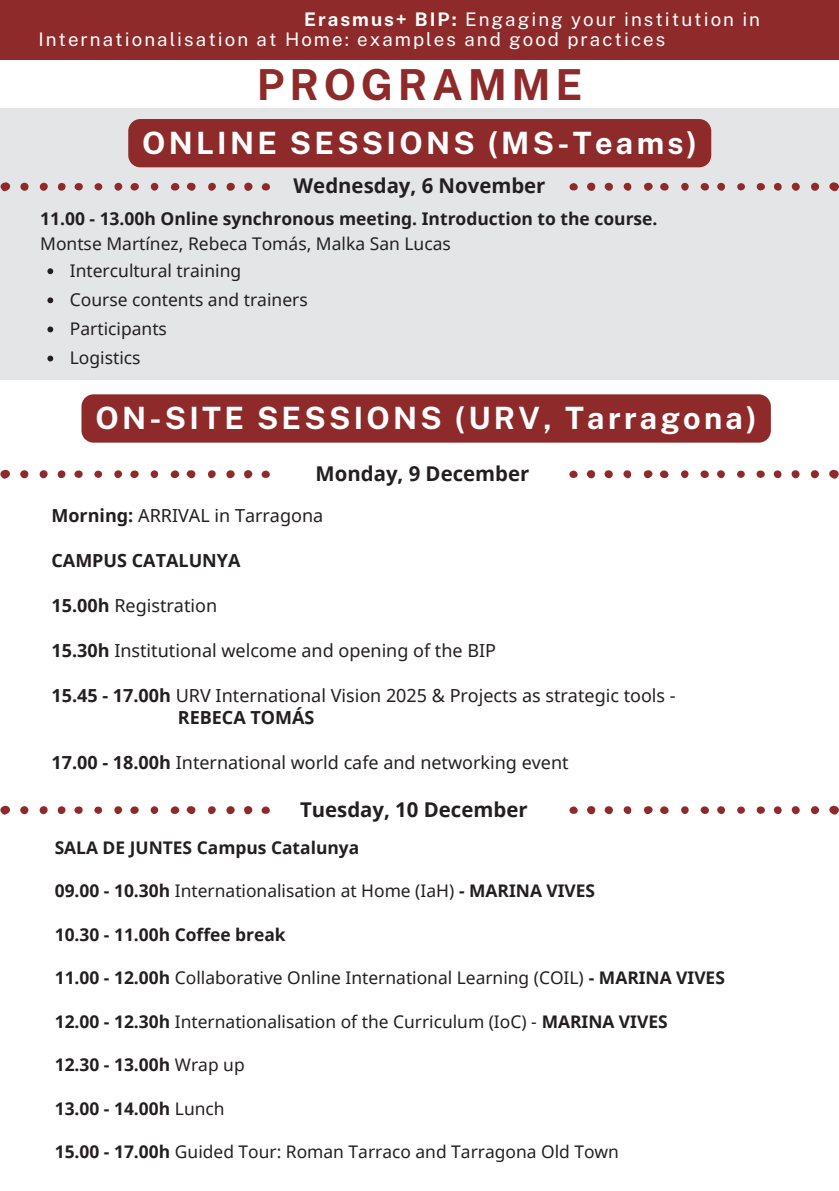
<style>
.page{position:relative;width:839px;height:1191px;background:#fff}
.page>*{position:absolute;margin:0;border:0;box-sizing:border-box;transform-origin:0 0}
.t1{font:700 42.8px "Public Sans";letter-spacing:.105em;color:#8f2a2b}
.t2{font:700 30.8px "Public Sans";letter-spacing:.105em;color:#fff}
.t3{font:700 20.4px "Noto Sans";color:#231f20}
.t4{font:18.8px/19.6px "Public Sans";letter-spacing:.105em;color:#fff}
.t5{font:18px "Noto Sans";color:#231f20}
.t6{font:700 18px "Noto Sans";color:#231f20}
.t7{font:17.4px "Noto Sans";color:#231f20}
.t8{font:700 17.4px "Noto Sans";color:#231f20}
.s1{font-weight:700}
.s2{font-weight:400}
</style>
<div class="page">
<div style="left:0;top:0;width:838px;height:60px;background:#8f2a2b"></div>
<div style="left:0;top:108px;width:838px;height:271px;background:#e4e5e6"></div>
<svg style="left:0;top:182px;width:10px;height:9px"></svg>
<svg style="left:187px;top:183px;width:9px;height:8px"></svg>
<div style="left:244px;top:183px;width:8px;height:8px;background:#8f2a2b;border-radius:50%"></div>
<div style="left:226px;top:183px;width:9px;height:8px;background:#8f2a2b;border-radius:50%"></div>
<div style="left:20px;top:183px;width:8px;height:8px;background:#8f2a2b;border-radius:50%"></div>
<svg style="left:170px;top:183px;width:9px;height:8px"></svg>
<div style="left:40px;top:183px;width:8px;height:8px;background:#8f2a2b;border-radius:50%"></div>
<div style="left:130px;top:183px;width:9px;height:8px;background:#8f2a2b;border-radius:50%"></div>
<svg style="left:74px;top:183px;width:9px;height:8px"></svg>
<div style="left:208px;top:183px;width:8px;height:8px;background:#8f2a2b;border-radius:50%"></div>
<svg style="left:262px;top:183px;width:8px;height:8px"></svg>
<div style="left:114px;top:183px;width:8px;height:8px;background:#8f2a2b;border-radius:50%"></div>
<div style="left:58px;top:183px;width:8px;height:8px;background:#8f2a2b;border-radius:50%"></div>
<svg style="left:151px;top:183px;width:7px;height:8px"></svg>
<div style="left:94px;top:183px;width:8px;height:7px;background:#8f2a2b;border-radius:50%"></div>
<svg style="left:829px;top:182px;width:9px;height:9px"></svg>
<svg style="left:644px;top:183px;width:8px;height:8px"></svg>
<div style="left:587px;top:183px;width:8px;height:8px;background:#8f2a2b;border-radius:50%"></div>
<div style="left:604px;top:183px;width:9px;height:8px;background:#8f2a2b;border-radius:50%"></div>
<div style="left:811px;top:183px;width:8px;height:8px;background:#8f2a2b;border-radius:50%"></div>
<svg style="left:660px;top:183px;width:9px;height:8px"></svg>
<div style="left:791px;top:183px;width:8px;height:8px;background:#8f2a2b;border-radius:50%"></div>
<div style="left:700px;top:183px;width:9px;height:8px;background:#8f2a2b;border-radius:50%"></div>
<svg style="left:756px;top:183px;width:9px;height:8px"></svg>
<div style="left:623px;top:183px;width:8px;height:8px;background:#8f2a2b;border-radius:50%"></div>
<svg style="left:569px;top:183px;width:9px;height:8px"></svg>
<div style="left:717px;top:183px;width:8px;height:8px;background:#8f2a2b;border-radius:50%"></div>
<svg style="left:773px;top:183px;width:8px;height:8px"></svg>
<svg style="left:681px;top:183px;width:7px;height:8px"></svg>
<div style="left:737px;top:183px;width:8px;height:7px;background:#8f2a2b;border-radius:50%"></div>
<svg style="left:47px;top:268px;width:6px;height:6px"></svg>
<svg style="left:47px;top:297px;width:6px;height:6px"></svg>
<svg style="left:47px;top:327px;width:6px;height:5px"></svg>
<svg style="left:47px;top:356px;width:6px;height:5px"></svg>
<div style="left:128px;top:119px;width:583px;height:48px;background:#8f2a2b"></div>
<svg style="left:0;top:470px;width:10px;height:9px"></svg>
<svg style="left:186px;top:470px;width:10px;height:8px"></svg>
<div style="left:244px;top:470px;width:8px;height:8px;background:#8f2a2b;border-radius:50%"></div>
<div style="left:226px;top:470px;width:9px;height:8px;background:#8f2a2b;border-radius:50%"></div>
<div style="left:20px;top:470px;width:8px;height:8px;background:#8f2a2b;border-radius:50%"></div>
<svg style="left:170px;top:470px;width:9px;height:8px"></svg>
<div style="left:40px;top:470px;width:8px;height:8px;background:#8f2a2b;border-radius:50%"></div>
<div style="left:130px;top:470px;width:9px;height:8px;background:#8f2a2b;border-radius:50%"></div>
<svg style="left:74px;top:471px;width:9px;height:7px"></svg>
<div style="left:208px;top:470px;width:8px;height:8px;background:#8f2a2b;border-radius:50%"></div>
<svg style="left:261px;top:471px;width:9px;height:7px"></svg>
<div style="left:114px;top:470px;width:8px;height:8px;background:#8f2a2b;border-radius:50%"></div>
<div style="left:58px;top:470px;width:8px;height:8px;background:#8f2a2b;border-radius:50%"></div>
<svg style="left:151px;top:470px;width:7px;height:8px"></svg>
<div style="left:94px;top:471px;width:8px;height:7px;background:#8f2a2b;border-radius:50%"></div>
<svg style="left:829px;top:470px;width:9px;height:9px"></svg>
<svg style="left:643px;top:470px;width:9px;height:8px"></svg>
<div style="left:587px;top:470px;width:8px;height:8px;background:#8f2a2b;border-radius:50%"></div>
<div style="left:604px;top:470px;width:8px;height:8px;background:#8f2a2b;border-radius:50%"></div>
<div style="left:810px;top:470px;width:8px;height:8px;background:#8f2a2b;border-radius:50%"></div>
<svg style="left:660px;top:470px;width:9px;height:8px"></svg>
<div style="left:791px;top:470px;width:8px;height:8px;background:#8f2a2b;border-radius:50%"></div>
<div style="left:700px;top:470px;width:8px;height:8px;background:#8f2a2b;border-radius:50%"></div>
<svg style="left:756px;top:471px;width:9px;height:7px"></svg>
<div style="left:623px;top:470px;width:8px;height:8px;background:#8f2a2b;border-radius:50%"></div>
<svg style="left:569px;top:471px;width:8px;height:7px"></svg>
<div style="left:717px;top:470px;width:7px;height:8px;background:#8f2a2b;border-radius:50%"></div>
<div style="left:773px;top:470px;width:8px;height:8px;background:#8f2a2b;border-radius:50%"></div>
<svg style="left:681px;top:470px;width:7px;height:8px"></svg>
<div style="left:737px;top:471px;width:7px;height:7px;background:#8f2a2b;border-radius:50%"></div>
<div style="left:81px;top:394px;width:689px;height:49px;background:#8f2a2b"></div>
<svg style="left:0;top:806px;width:10px;height:9px"></svg>
<svg style="left:186px;top:806px;width:10px;height:8px"></svg>
<div style="left:244px;top:806px;width:8px;height:8px;background:#8f2a2b;border-radius:50%"></div>
<div style="left:226px;top:806px;width:9px;height:8px;background:#8f2a2b;border-radius:50%"></div>
<div style="left:20px;top:806px;width:8px;height:8px;background:#8f2a2b;border-radius:50%"></div>
<svg style="left:170px;top:806px;width:9px;height:8px"></svg>
<div style="left:40px;top:806px;width:8px;height:8px;background:#8f2a2b;border-radius:50%"></div>
<div style="left:130px;top:806px;width:9px;height:8px;background:#8f2a2b;border-radius:50%"></div>
<svg style="left:74px;top:806px;width:9px;height:8px"></svg>
<div style="left:208px;top:806px;width:8px;height:8px;background:#8f2a2b;border-radius:50%"></div>
<svg style="left:261px;top:807px;width:9px;height:7px"></svg>
<div style="left:114px;top:806px;width:8px;height:8px;background:#8f2a2b;border-radius:50%"></div>
<div style="left:58px;top:806px;width:8px;height:8px;background:#8f2a2b;border-radius:50%"></div>
<svg style="left:151px;top:806px;width:7px;height:8px"></svg>
<div style="left:94px;top:807px;width:8px;height:7px;background:#8f2a2b;border-radius:50%"></div>
<svg style="left:829px;top:806px;width:9px;height:9px"></svg>
<svg style="left:644px;top:806px;width:8px;height:8px"></svg>
<div style="left:587px;top:806px;width:8px;height:8px;background:#8f2a2b;border-radius:50%"></div>
<div style="left:604px;top:806px;width:9px;height:8px;background:#8f2a2b;border-radius:50%"></div>
<div style="left:811px;top:806px;width:8px;height:8px;background:#8f2a2b;border-radius:50%"></div>
<svg style="left:660px;top:806px;width:9px;height:8px"></svg>
<div style="left:791px;top:806px;width:8px;height:8px;background:#8f2a2b;border-radius:50%"></div>
<div style="left:700px;top:806px;width:9px;height:8px;background:#8f2a2b;border-radius:50%"></div>
<svg style="left:756px;top:806px;width:9px;height:8px"></svg>
<div style="left:623px;top:806px;width:8px;height:8px;background:#8f2a2b;border-radius:50%"></div>
<svg style="left:569px;top:807px;width:8px;height:7px"></svg>
<div style="left:717px;top:806px;width:8px;height:8px;background:#8f2a2b;border-radius:50%"></div>
<div style="left:773px;top:806px;width:8px;height:8px;background:#8f2a2b;border-radius:50%"></div>
<svg style="left:681px;top:806px;width:7px;height:8px"></svg>
<div style="left:737px;top:807px;width:8px;height:7px;background:#8f2a2b;border-radius:50%"></div>
<h4 class="t4" style="left:38px;top:10px;width:723px;text-indent:266px"><span class="s1">Erasmus+ BIP:</span> Engaging your institution in<br>Internationalisation at Home: examples and good practices</h4>
<p class="t1" style="left:257px;top:59px;width:327px">PROGRAMME</p>
<p class="t2" style="left:142px;top:124px;width:556px">ONLINE SESSIONS (MS-Teams)</p>
<h3 class="t3" style="left:293px;top:172px;width:253px">Wednesday, 6 November</h3>
<h1 class="t8" style="left:40px;top:206px;width:619px">11.00 - 13.00h Online synchronous meeting. Introduction to the course.</h1>
<h2 class="t7" style="left:40px;top:231px;width:412px">Montse Martínez, Rebeca Tomás, Malka San Lucas</h2>
<p class="t7" style="left:70px;top:258px;width:173px">Intercultural training</p>
<p class="t7" style="left:70px;top:288px;width:239px">Course contents and trainers</p>
<p class="t7" style="left:70px;top:317px;width:99px">Participants</p>
<p class="t7" style="left:70px;top:346px;width:72px">Logistics</p>
<p class="t2" style="left:95px;top:400px;width:663px">ON-SITE SESSIONS (URV, Tarragona)</p>
<h5 class="t3" style="left:315px;top:459px;width:215px">Monday, 9 December</h5>
<p class="t5" style="left:51px;top:502px;width:273px"><span class="s1">Morning:</span> ARRIVAL in Tarragona</p>
<p class="t6" style="left:51px;top:547px;width:190px">CAMPUS CATALUNYA</p>
<h2 class="t5" style="left:51px;top:592px;width:167px"><span class="s1">15.00h</span> Registration</h2>
<h3 class="t5" style="left:51px;top:637px;width:446px"><span class="s1">15.30h</span> Institutional welcome and opening of the BIP</h3>
<p class="t5" style="left:51px;top:682px;width:625px"><span class="s1">15.45 - 17.00h</span> URV International Vision 2025 &amp; Projects as strategic tools -</p>
<p class="t6" style="left:178px;top:705px;width:138px">REBECA TOMÁS</p>
<p class="t5" style="left:51px;top:750px;width:518px"><span class="s1">17.00 - 18.00h</span> International world cafe and networking event</p>
<p class="t3" style="left:300px;top:795px;width:229px">Tuesday, 10 December</p>
<p class="t8" style="left:55px;top:835px;width:306px">SALA DE JUNTES Campus Catalunya</p>
<p class="t7" style="left:55px;top:879px;width:542px"><span class="s1">09.00 - 10.30h</span> Internationalisation at Home (IaH) <span class="s1">- MARINA VIVES</span></p>
<p class="t8" style="left:55px;top:922px;width:232px">10.30 - 11.00h Coffee break</p>
<p class="t7" style="left:55px;top:966px;width:671px"><span class="s1">11.00 - 12.00h</span> Collaborative Online International Learning (COIL) <span class="s1">- MARINA VIVES</span></p>
<h3 class="t7" style="left:55px;top:1009px;width:614px"><span class="s1">12.00 - 12.30h</span> Internationalisation of the Curriculum (IoC) - <span class="s1">MARINA VIVES</span></h3>
<p class="t8" style="left:55px;top:1053px;width:191px">12.30 - 13.00h <span class="s2">Wrap up</span></p>
<p class="t8" style="left:55px;top:1096px;width:171px">13.00 - 14.00h <span class="s2">Lunch</span></p>
<h6 class="t7" style="left:55px;top:1140px;width:565px"><span class="s1">15.00 - 17.00h</span> Guided Tour: Roman Tarraco and Tarragona Old Town</h6>
</div>
